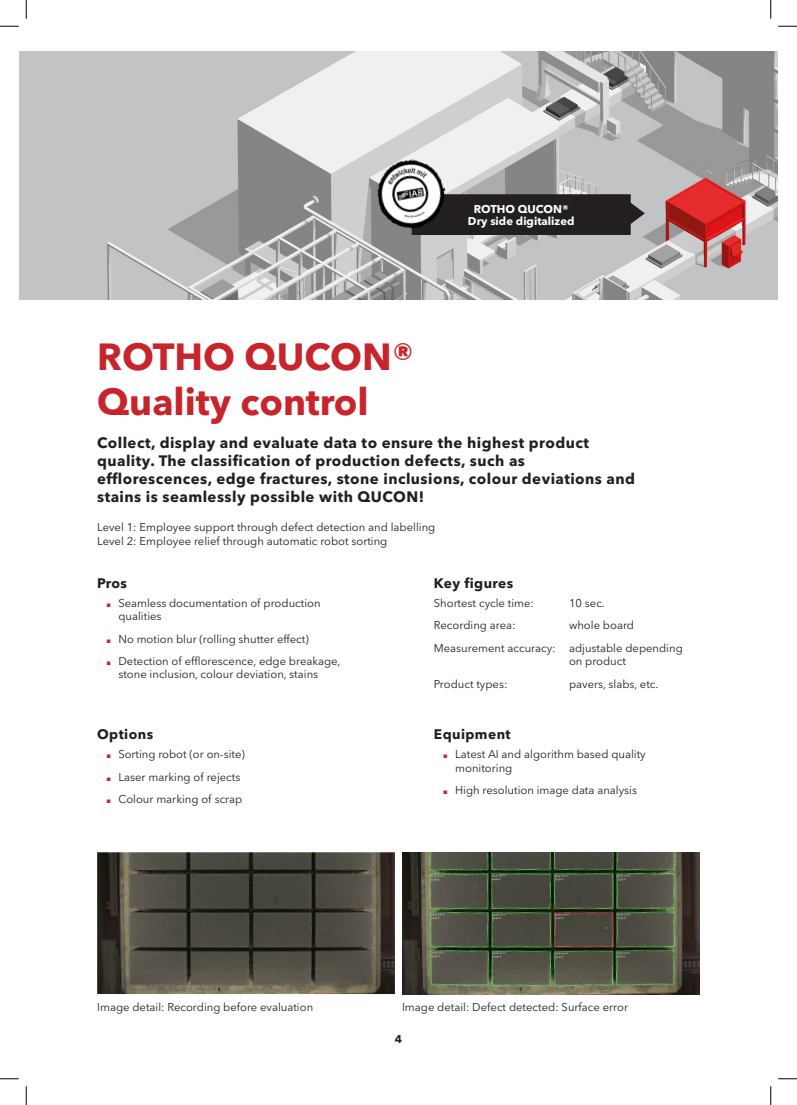
<style>
.page{position:relative;width:797px;height:1105px;background:#fff}
.page>*{position:absolute;margin:0;border:0;box-sizing:border-box;transform-origin:0 0}
.t1{font:700 37.5px "Avenir Next LT Pro";color:#c8242b}
.t2{font:700 15px/18px "Avenir Next LT Pro";letter-spacing:.03em;color:#231f20}
.t3{font:700 13.75px "Avenir Next LT Pro";letter-spacing:.03em;color:#231f20}
.t4{font:11.25px/13.5px "Avenir Next LT Pro";color:#231f20}
.t5{font:700 11.25px "Avenir Next LT Pro";color:#fff}
.t6{font:700 11.25px "Avenir Next LT Pro";color:#231f20}
.s1{font-family:"Arial";font-size:7.5px;color:#c8242b}
</style>
<div class="page">
<img style="left:19px;top:51px;width:758px;height:248px">
<svg style="left:378px;top:160px;width:267px;height:75px;background:#6b696a"></svg>
<img style="left:372px;top:155px;width:79px;height:79px">
<img style="left:97px;top:852px;width:298px;height:142px">
<img style="left:402px;top:852px;width:297px;height:142px">
<svg style="left:0;top:25px;width:19px;height:2px"></svg>
<svg style="left:778px;top:25px;width:19px;height:2px"></svg>
<svg style="left:0;top:1078px;width:19px;height:1px"></svg>
<svg style="left:778px;top:1078px;width:19px;height:1px"></svg>
<svg style="left:25px;top:0;width:2px;height:19px"></svg>
<svg style="left:25px;top:1086px;width:2px;height:19px"></svg>
<svg style="left:770px;top:0;width:1px;height:19px"></svg>
<svg style="left:770px;top:1086px;width:1px;height:19px"></svg>
<p class="t1" style="left:97px;top:334px;width:318px">ROTHO QUCON®</p>
<p class="t1" style="left:97px;top:379px;width:273px">Quality control</p>
<p class="t5" style="left:473px;top:202px;width:97px">ROTHO QUCON®</p>
<p class="t5" style="left:468px;top:214px;width:108px">Dry side digitalized</p>
<p class="t2" style="left:97px;top:433px;width:539px">Collect, display and evaluate data to ensure the highest product quality. The classification of production defects, such as efflorescences, edge fractures, stone inclusions, colour deviations and stains is seamlessly possible with QUCON!</p>
<p class="t4" style="left:97px;top:521px;width:340px">Level 1: Employee support through defect detection and labelling</p>
<p class="t4" style="left:97px;top:534px;width:292px">Level 2: Employee relief through automatic robot sorting</p>
<p class="t3" style="left:97px;top:574px;width:31px">Pros</p>
<p class="t3" style="left:434px;top:574px;width:81px">Key figures</p>
<p class="t4" style="left:118px;top:596px;width:204px;text-indent:-12px"><span class="s1">■</span> Seamless documentation of production qualities</p>
<p class="t4" style="left:106px;top:632px;width:204px"><span class="s1">■</span> No motion blur (rolling shutter effect)</p>
<p class="t4" style="left:118px;top:655px;width:224px;line-height:12.5px;text-indent:-12px"><span class="s1">■</span> Detection of efflorescence, edge breakage, stone inclusion, colour deviation, stains</p>
<p class="t4" style="left:434px;top:596px;width:102px">Shortest cycle time:</p>
<p class="t4" style="left:569px;top:596px;width:37px">10 sec.</p>
<p class="t4" style="left:434px;top:618px;width:83px">Recording area:</p>
<p class="t4" style="left:569px;top:618px;width:66px">whole board</p>
<p class="t4" style="left:569px;top:641px;width:115px;text-indent:-135px">Measurement accuracy: adjustable depending on product</p>
<p class="t4" style="left:434px;top:677px;width:75px">Product types:</p>
<p class="t4" style="left:569px;top:677px;width:91px">pavers, slabs, etc.</p>
<p class="t3" style="left:97px;top:726px;width:58px">Options</p>
<p class="t3" style="left:434px;top:726px;width:78px">Equipment</p>
<p class="t4" style="left:106px;top:747px;width:140px"><span class="s1">■</span> Sorting robot (or on-site)</p>
<p class="t4" style="left:106px;top:770px;width:136px"><span class="s1">■</span> Laser marking of rejects</p>
<p class="t4" style="left:106px;top:792px;width:137px"><span class="s1">■</span> Colour marking of scrap</p>
<p class="t4" style="left:455px;top:747px;width:192px;text-indent:-12px"><span class="s1">■</span> Latest AI and algorithm based quality monitoring</p>
<p class="t4" style="left:443px;top:783px;width:195px"><span class="s1">■</span> High resolution image data analysis</p>
<p class="t4" style="left:97px;top:1001px;width:217px">Image detail: Recording before evaluation</p>
<p class="t4" style="left:402px;top:1001px;width:227px">Image detail: Defect detected: Surface error</p>
<p class="t6" style="left:395px;top:1032px;width:9px">4</p>
</div>
